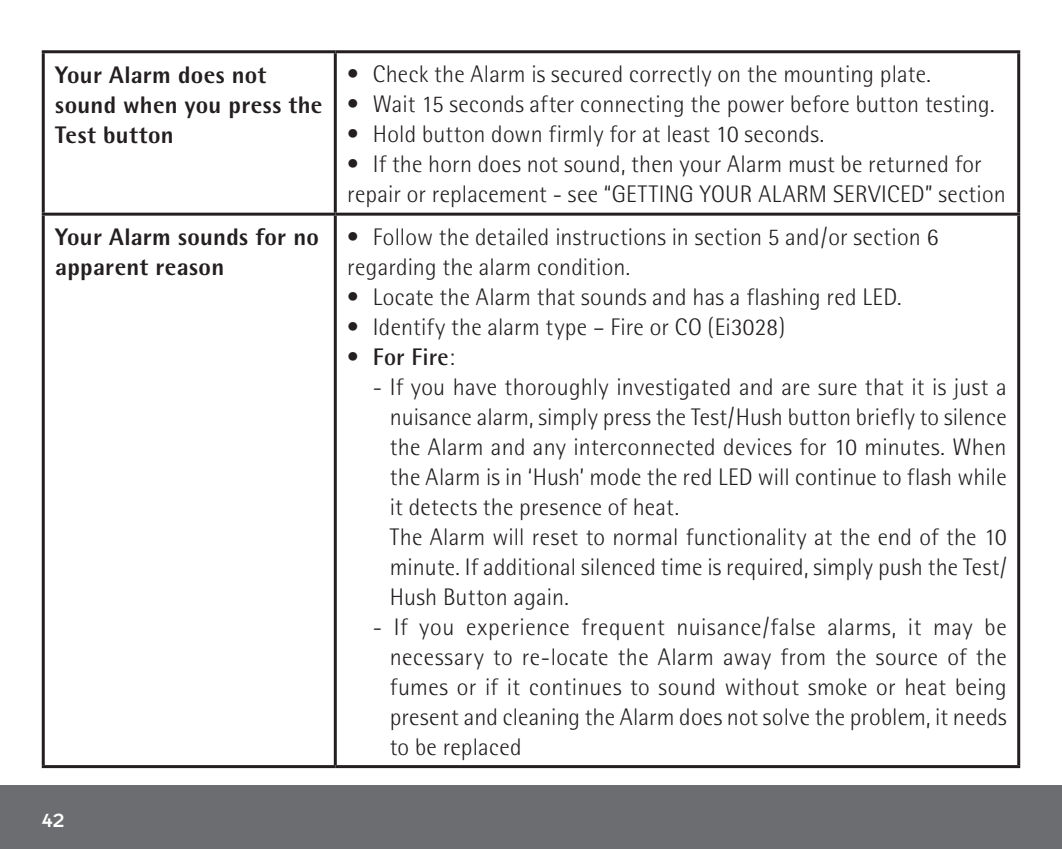
<style>
.page{position:relative;width:1062px;height:849px;background:#fff}
.page>*{position:absolute;margin:0;border:0;box-sizing:border-box;transform-origin:0 0}
.Tabelle_regular{font:300 24px/30px "Rotis Semi Sans";letter-spacing:.01em;color:#231f20;text-align:justify}
.Tabelle_regular-2{font:800 24px/30px "Rotis Semi Sans";letter-spacing:.015em;color:#231f20}
.Tabelle_regular-3{font:700 24px "Rotis Semi Sans";letter-spacing:.015em;color:#231f20}
.t1{font:21px "Insignia LT Std";color:#fff}
.s1{font-weight:300}
</style>
<div class="page">
<div style="left:0;top:785px;width:1061px;height:64px;background:#6c6d70"></div>
<hr style="left:42px;top:50px;width:293px;height:3px;background:#231f20">
<hr style="left:42px;top:53px;width:3px;height:160px;background:#231f20">
<hr style="left:335px;top:50px;width:685px;height:3px;background:#231f20">
<hr style="left:334px;top:53px;width:3px;height:160px;background:#231f20">
<hr style="left:1017px;top:53px;width:3px;height:160px;background:#231f20">
<hr style="left:42px;top:213px;width:293px;height:3px;background:#231f20">
<hr style="left:42px;top:216px;width:3px;height:549px;background:#231f20">
<hr style="left:335px;top:213px;width:685px;height:3px;background:#231f20">
<hr style="left:334px;top:216px;width:3px;height:549px;background:#231f20">
<hr style="left:1017px;top:216px;width:3px;height:549px;background:#231f20">
<hr style="left:42px;top:765px;width:293px;height:3px;background:#231f20">
<hr style="left:335px;top:765px;width:685px;height:3px;background:#231f20">
<p class="Tabelle_regular-2" style="left:55px;top:59px;width:269px">Your Alarm does not sound when you press the<br>Test button</p>
<p class="Tabelle_regular" style="left:347px;top:59px;width:585px">• Check the Alarm is secured correctly on the mounting plate.</p>
<p class="Tabelle_regular" style="left:347px;top:89px;width:648px">• Wait 15 seconds after connecting the power before button testing.</p>
<p class="Tabelle_regular" style="left:347px;top:119px;width:478px">• Hold button down firmly for at least 10 seconds.</p>
<p class="Tabelle_regular" style="left:347px;top:149px;width:660px">• If the horn does not sound, then your Alarm must be returned for repair or replacement - see “GETTING YOUR ALARM SERVICED” section</p>
<p class="Tabelle_regular-2" style="left:55px;top:221px;width:265px">Your Alarm sounds for no apparent reason</p>
<p class="Tabelle_regular" style="left:347px;top:221px;width:592px">• Follow the detailed instructions in section 5 and/or section 6 regarding the alarm condition.</p>
<p class="Tabelle_regular" style="left:347px;top:281px;width:556px">• Locate the Alarm that sounds and has a flashing red LED.</p>
<p class="Tabelle_regular" style="left:347px;top:311px;width:439px">• Identify the alarm type – Fire or CO (Ei3028)</p>
<p class="Tabelle_regular-3" style="left:347px;top:342px;width:109px"><span class="s1">•</span> For Fire<span class="s1">:</span></p>
<p class="Tabelle_regular" style="left:390px;top:371px;width:618px;text-indent:-17px">- If you have thoroughly investigated and are sure that it is just a nuisance alarm, simply press the Test/Hush button briefly to silence the Alarm and any interconnected devices for 10 minutes. When the Alarm is in ‘Hush’ mode the red LED will continue to flash while it detects the presence of heat.</p>
<p class="Tabelle_regular" style="left:390px;top:521px;width:618px">The Alarm will reset to normal functionality at the end of the 10 minute. If additional silenced time is required, simply push the Test/ Hush Button again.</p>
<p class="Tabelle_regular" style="left:390px;top:611px;width:618px;text-indent:-17px">- If you experience frequent nuisance/false alarms, it may be necessary to re-locate the Alarm away from the source of the fumes or if it continues to sound without smoke or heat being present and cleaning the Alarm does not solve the problem, it needs to be replaced</p>
<p class="t1" style="left:42px;top:810px;width:24px">42</p>
</div>
